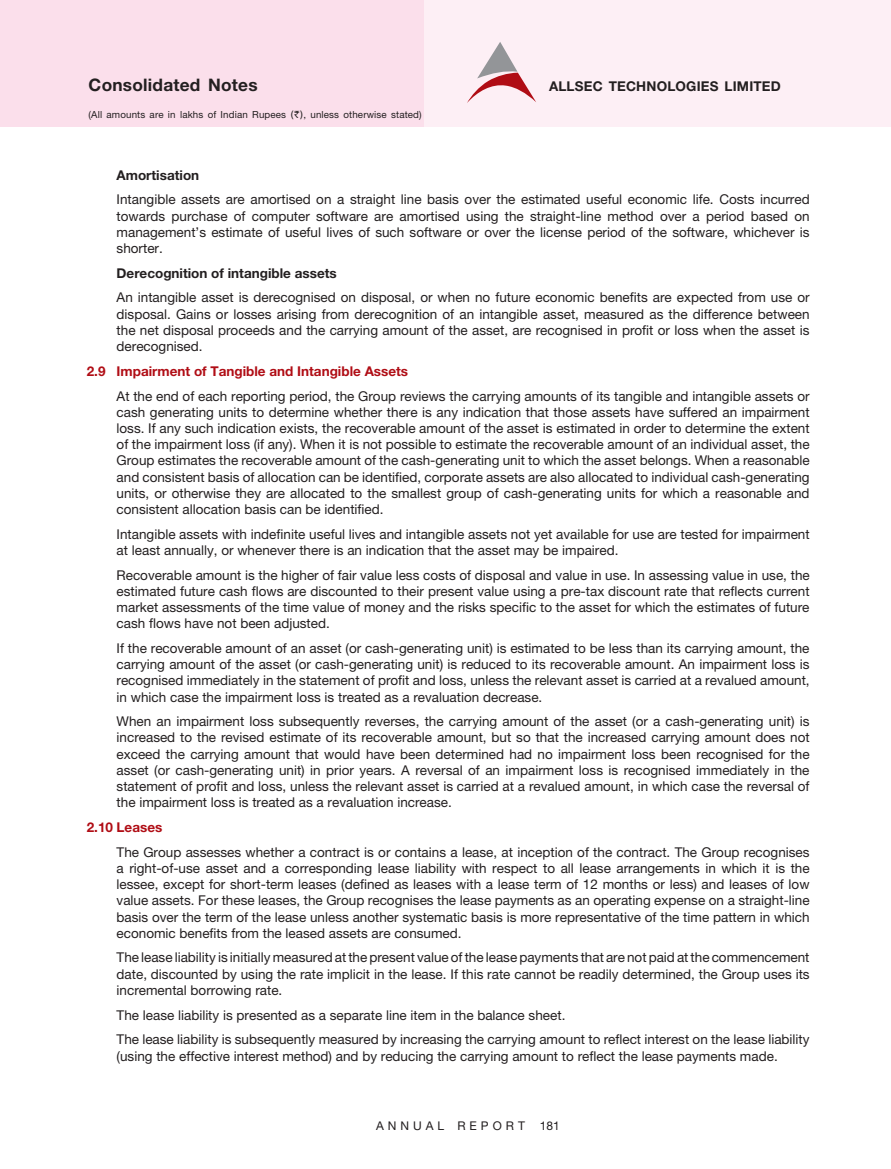
<style>
.page{position:relative;width:891px;height:1169px;background:#fff}
.page>*{position:absolute;margin:0;border:0;box-sizing:border-box;transform-origin:0 0}
.t1{font:700 17.25px "Helvetica Neue LT Pro";letter-spacing:.015em;color:#231f20}
.t2{font:13.5px/16.2px "Helvetica Neue LT Pro";color:#231f20;text-align:justify}
.t3{font:700 13.5px "Helvetica Neue LT Pro";color:#231f20}
.t4{font:700 13.5px "Helvetica Neue LT Pro";color:#b00d15}
.t5{font:12px "Helvetica Neue LT Pro";letter-spacing:.335em;color:#231f20}
.t6{font:9.75px "Helvetica Neue LT Pro";letter-spacing:.015em;color:#231f20}
.s1{font-family:"Rupee Foradian"}
</style>
<div class="page">
<div style="left:422px;top:0;width:469px;height:127px;background:#fdeff5"></div>
<svg style="left:467px;top:42px;width:69px;height:61px"></svg>
<div style="left:0;top:0;width:423px;height:127px;background:#fbdfeb"></div>
<p class="t1" style="left:89px;top:74px;width:171px">Consolidated Notes</p>
<p class="t6" style="left:89px;top:109px;width:335px">(All amounts are in lakhs of Indian Rupees <span class="s1">(`)</span>, unless otherwise stated)</p>
<p class="t3" style="left:549px;top:78px;width:233px">ALLSEC TECHNOLOGIES LIMITED</p>
<p class="t3" style="left:117px;top:166px;width:84px">Amortisation</p>
<p class="t2" style="left:117px;top:191px;width:695px">Intangible assets are amortised on a straight line basis over the estimated useful economic life. Costs incurred towards purchase of computer software are amortised using the straight-line method over a period based on management’s estimate of useful lives of such software or over the license period of the software, whichever is shorter.</p>
<p class="t3" style="left:117px;top:264px;width:222px">Derecognition of intangible assets</p>
<p class="t2" style="left:117px;top:289px;width:695px">An intangible asset is derecognised on disposal, or when no future economic benefits are expected from use or disposal. Gains or losses arising from derecognition of an intangible asset, measured as the difference between the net disposal proceeds and the carrying amount of the asset, are recognised in profit or loss when the asset is derecognised.</p>
<p class="t4" style="left:87px;top:362px;width:323px">2.9 Impairment of Tangible and Intangible Assets</p>
<p class="t2" style="left:117px;top:387px;width:695px">At the end of each reporting period, the Group reviews the carrying amounts of its tangible and intangible assets or cash generating units to determine whether there is any indication that those assets have suffered an impairment loss. If any such indication exists, the recoverable amount of the asset is estimated in order to determine the extent of the impairment loss (if any). When it is not possible to estimate the recoverable amount of an individual asset, the Group estimates the recoverable amount of the cash-generating unit to which the asset belongs. When a reasonable and consistent basis of allocation can be identified, corporate assets are also allocated to individual cash-generating units, or otherwise they are allocated to the smallest group of cash-generating units for which a reasonable and consistent allocation basis can be identified.</p>
<p class="t2" style="left:117px;top:525px;width:695px">Intangible assets with indefinite useful lives and intangible assets not yet available for use are tested for impairment at least annually, or whenever there is an indication that the asset may be impaired.</p>
<p class="t2" style="left:117px;top:566px;width:695px">Recoverable amount is the higher of fair value less costs of disposal and value in use. In assessing value in use, the estimated future cash fl ows are discounted to their present value using a pre-tax discount rate that refl ects current market assessments of the time value of money and the risks specific to the asset for which the estimates of future cash fl ows have not been adjusted.</p>
<p class="t2" style="left:117px;top:640px;width:695px">If the recoverable amount of an asset (or cash-generating unit) is estimated to be less than its carrying amount, the carrying amount of the asset (or cash-generating unit) is reduced to its recoverable amount. An impairment loss is recognised immediately in the statement of profit and loss, unless the relevant asset is carried at a revalued amount, in which case the impairment loss is treated as a revaluation decrease.</p>
<p class="t2" style="left:117px;top:713px;width:695px">When an impairment loss subsequently reverses, the carrying amount of the asset (or a cash-generating unit) is increased to the revised estimate of its recoverable amount, but so that the increased carrying amount does not exceed the carrying amount that would have been determined had no impairment loss been recognised for the asset (or cash-generating unit) in prior years. A reversal of an impairment loss is recognised immediately in the statement of profit and loss, unless the relevant asset is carried at a revalued amount, in which case the reversal of the impairment loss is treated as a revaluation increase.</p>
<p class="t4" style="left:87px;top:819px;width:77px">2.10 Leases</p>
<p class="t2" style="left:117px;top:843px;width:695px">The Group assesses whether a contract is or contains a lease, at inception of the contract. The Group recognises a right-of-use asset and a corresponding lease liability with respect to all lease arrangements in which it is the lessee, except for short-term leases (defined as leases with a lease term of 12 months or less) and leases of low value assets. For these leases, the Group recognises the lease payments as an operating expense on a straight-line basis over the term of the lease unless another systematic basis is more representative of the time pattern in which economic benefits from the leased assets are consumed.</p>
<p class="t2" style="left:117px;top:949px;width:695px">The lease liability is initially measured at the present value of the lease payments that are not paid at the commencement date, discounted by using the rate implicit in the lease. If this rate cannot be readily determined, the Group uses its incremental borrowing rate.</p>
<p class="t2" style="left:117px;top:1002px;width:695px;line-height:24.8px">The lease liability is presented as a separate line item in the balance sheet.<br>The lease liability is subsequently measured by increasing the carrying amount to reflect interest on the lease liability</p>
<p class="t2" style="left:117px;top:1047px;width:663px">(using the effective interest method) and by reducing the carrying amount to reflect the lease payments made.</p>
<p class="t5" style="left:376px;top:1119px;width:185px">ANNUAL REPORT 181</p>
</div>
